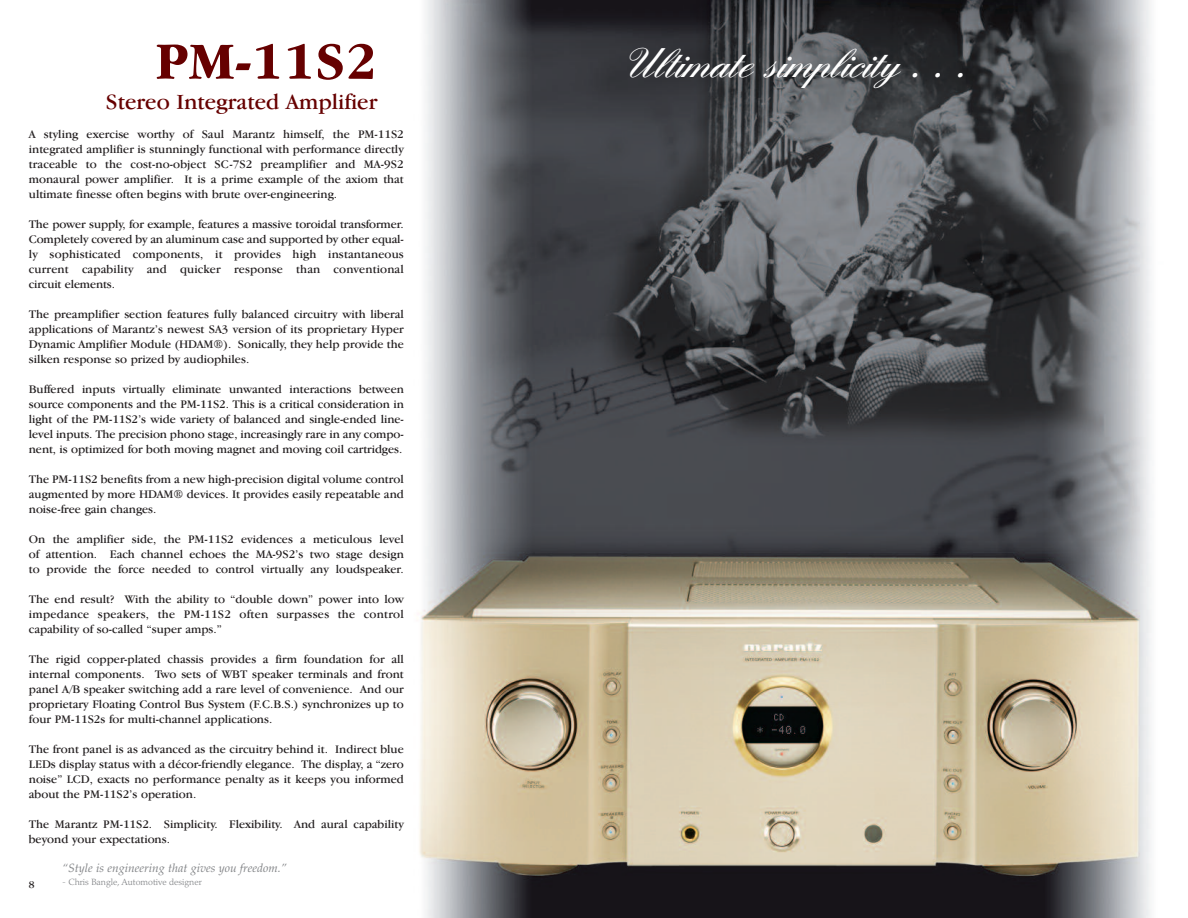
<style>
.page{position:relative;width:1188px;height:918px;background:#fff}
.page>*{position:absolute;margin:0;border:0;box-sizing:border-box;transform-origin:0 0}
.t1{font:700 54px "Garamond IT Cby BT";color:#600}
.t2{font:42px "English Script Mdm";color:#fff}
.t3{font:22.5px "Garamond IT Cby BT";color:#600}
.t4{font:12px/15px "Garamond IT Cby BT";color:#231f20;text-align:justify}
.t5{font:italic 12px "Palatino";color:#808285}
.t6{font:10.5px "Garamond IT Cby BT";color:#231f20}
.t7{font:300 9px "Palatino";color:#808285}
</style>
<div class="page">
<img style="left:419px;top:0;width:733px;height:918px">
<h1 class="t1" style="left:155px;top:45px;width:224px">PM-11S2</h1>
<h3 class="t3" style="left:106px;top:93px;width:273px">Stereo Integrated Amplifier</h3>
<p class="t4" style="left:29px;top:128px;width:377px">A styling exercise worthy of Saul Marantz himself, the PM-11S2 integrated amplifier is stunningly functional with performance directly traceable to the cost-no-object SC-7S2 preamplifier and MA-9S2 monaural power amplifier. It is a prime example of the axiom that ultimate finesse often begins with brute over-engineering.</p>
<p class="t4" style="left:29px;top:218px;width:377px">The power supply, for example, features a massive toroidal transformer.<br>Completely covered by an aluminum case and supported by other equal&shy;ly sophisticated components, it provides high instantaneous current capability and quicker response than conventional circuit elements.</p>
<p class="t4" style="left:29px;top:308px;width:377px">The preamplifier section features fully balanced circuitry with liberal applications of Marantz’s newest SA3 version of its proprietary Hyper Dynamic Amplifier Module (HDAM®). Sonically, they help provide the silken response so prized by audiophiles.</p>
<p class="t4" style="left:29px;top:383px;width:377px">Buffered inputs virtually eliminate unwanted interactions between source components and the PM-11S2. This is a critical consideration in light of the PM-11S2’s wide variety of balanced and single-ended line&shy;level inputs. The precision phono stage, increasingly rare in any compo&shy;nent, is optimized for both moving magnet and moving coil cartridges.</p>
<p class="t4" style="left:29px;top:473px;width:377px">The PM-11S2 benefits from a new high-precision digital volume control augmented by more HDAM® devices. It provides easily repeatable and noise-free gain changes.</p>
<p class="t4" style="left:29px;top:533px;width:377px">On the amplifier side, the PM-11S2 evidences a meticulous level of attention. Each channel echoes the MA-9S2’s two stage design to provide the force needed to control virtually any loudspeaker.</p>
<p class="t4" style="left:29px;top:593px;width:377px">The end result? With the ability to “double down” power into low impedance speakers, the PM-11S2 often surpasses the control capability of so-called “super amps.”</p>
<p class="t4" style="left:29px;top:653px;width:377px">The rigid copper-plated chassis provides a firm foundation for all internal components. Two sets of WBT speaker terminals and front panel A/B speaker switching add a rare level of convenience. And our proprietary Floating Control Bus System (F.C.B.S.) synchronizes up to four PM-11S2s for multi-channel applications.</p>
<p class="t4" style="left:29px;top:743px;width:377px">The front panel is as advanced as the circuitry behind it. Indirect blue LEDs display status with a décor-friendly elegance. The display, a “zero noise” LCD, exacts no performance penalty as it keeps you informed about the PM-11S2’s operation.</p>
<p class="t4" style="left:29px;top:818px;width:377px">The Marantz PM-11S2. Simplicity. Flexibility. And aural capability beyond your expectations.</p>
<p class="t5" style="left:62px;top:861px;width:226px">“Style is engineering that gives you freedom.”</p>
<p class="t7" style="left:62px;top:879px;width:141px">- Chris Bangle, Automotive designer</p>
<p class="t6" style="left:29px;top:880px;width:7px">8</p>
<h2 class="t2" style="left:619px;top:48px;width:348px">Ultimate simplicity . . .</h2>
</div>
